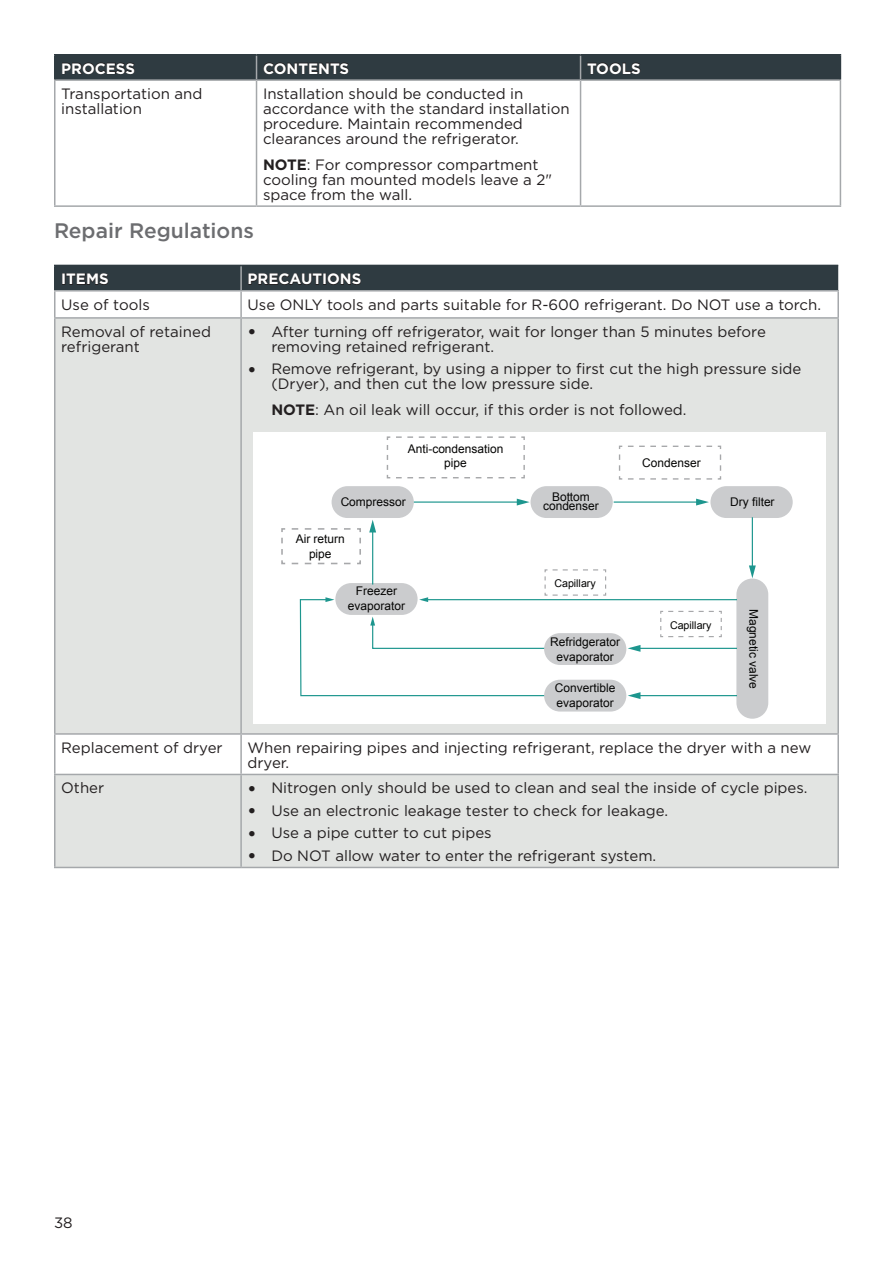
<style>
.page{position:relative;width:893px;height:1263px;background:#fff}
.page>*{position:absolute;margin:0;border:0;box-sizing:border-box;transform-origin:0 0}
.t1{font:500 21px "Gotham";color:#6c6d70}
.t2{font:15px/15px "Gotham";color:#231f20}
.t3{font:700 15px "Gotham";color:#fff}
.t4{font:12px/14.4px "Arial";color:#050504;text-align:center}
.t5{font:10.65px "Arial";color:#050504}
.s1{font-weight:700}
.s2{font-weight:700;font-size:18px}
</style>
<div class="page">
<svg style="left:255px;top:81px;width:585px;height:124px"></svg>
<hr style="left:54px;top:79px;width:202px;height:2px;background:#a5a8ab">
<hr style="left:256px;top:79px;width:324px;height:2px;background:#a5a8ab">
<hr style="left:580px;top:79px;width:261px;height:2px;background:#a5a8ab">
<hr style="left:54px;top:81px;width:2px;height:124px;background:#a5a8ab">
<hr style="left:54px;top:205px;width:202px;height:2px;background:#a5a8ab">
<hr style="left:256px;top:81px;width:1px;height:124px;background:#a5a8ab">
<hr style="left:580px;top:81px;width:1px;height:124px;background:#a5a8ab">
<hr style="left:840px;top:81px;width:1px;height:124px;background:#a5a8ab">
<hr style="left:256px;top:205px;width:324px;height:2px;background:#a5a8ab">
<hr style="left:580px;top:205px;width:261px;height:2px;background:#a5a8ab">
<hr style="left:54px;top:54px;width:202px;height:2px;background:#2f3b41">
<hr style="left:54px;top:56px;width:2px;height:23px;background:#2f3b41">
<hr style="left:256px;top:54px;width:324px;height:2px;background:#2f3b41">
<hr style="left:580px;top:54px;width:261px;height:2px;background:#2f3b41">
<svg style="left:55px;top:55px;width:786px;height:25px;background:#313c42"></svg>
<div style="left:56px;top:319px;width:781px;height:548px;background:#e2e4e2"></div>
<svg style="left:56px;top:735px;width:781px;height:39px"></svg>
<hr style="left:54px;top:290px;width:187px;height:2px;background:#a5a8ab">
<hr style="left:54px;top:292px;width:2px;height:25px;background:#a5a8ab">
<hr style="left:54px;top:317px;width:187px;height:2px;background:#a5a8ab">
<hr style="left:54px;top:319px;width:2px;height:414px;background:#a5a8ab">
<hr style="left:54px;top:733px;width:187px;height:2px;background:#a5a8ab">
<hr style="left:54px;top:735px;width:2px;height:39px;background:#a5a8ab">
<hr style="left:241px;top:290px;width:598px;height:2px;background:#a5a8ab">
<hr style="left:837px;top:292px;width:2px;height:25px;background:#a5a8ab">
<hr style="left:241px;top:317px;width:598px;height:2px;background:#a5a8ab">
<hr style="left:240px;top:319px;width:2px;height:414px;background:#a5a8ab">
<hr style="left:837px;top:319px;width:2px;height:414px;background:#a5a8ab">
<hr style="left:241px;top:733px;width:598px;height:2px;background:#a5a8ab">
<hr style="left:240px;top:735px;width:2px;height:39px;background:#a5a8ab">
<hr style="left:837px;top:735px;width:2px;height:39px;background:#a5a8ab">
<hr style="left:54px;top:774px;width:187px;height:1px;background:#a5a8ab">
<hr style="left:54px;top:775px;width:2px;height:92px;background:#a5a8ab">
<hr style="left:241px;top:774px;width:598px;height:1px;background:#a5a8ab">
<hr style="left:240px;top:775px;width:2px;height:92px;background:#a5a8ab">
<hr style="left:837px;top:775px;width:2px;height:92px;background:#a5a8ab">
<hr style="left:54px;top:867px;width:187px;height:1px;background:#a5a8ab">
<hr style="left:241px;top:867px;width:598px;height:1px;background:#a5a8ab">
<hr style="left:54px;top:265px;width:187px;height:1px;background:#2f3b41">
<hr style="left:54px;top:266px;width:2px;height:24px;background:#2f3b41">
<svg style="left:55px;top:265px;width:783px;height:53px"></svg>
<div style="left:253px;top:432px;width:573px;height:291px;background:#fff"></div>
<div style="left:544px;top:633px;width:82px;height:32px;background:#cbccce;border-radius:16px"></div>
<div style="left:544px;top:680px;width:82px;height:31px;background:#cbccce;border-radius:16px"></div>
<div style="left:736px;top:578px;width:32px;height:141px;background:#cbccce;border-radius:16px"></div>
<div style="left:332px;top:486px;width:82px;height:32px;background:#cbccce;border-radius:16px"></div>
<div style="left:530px;top:486px;width:83px;height:32px;background:#cbccce;border-radius:16px"></div>
<div style="left:710px;top:486px;width:83px;height:32px;background:#cbccce;border-radius:16px"></div>
<hr style="left:414px;top:501px;width:105px;height:2px;background:#1d968e">
<svg style="left:517px;top:499px;width:13px;height:6px"></svg>
<hr style="left:426px;top:599px;width:311px;height:1px;background:#1d968e">
<hr style="left:638px;top:648px;width:99px;height:1px;background:#1d968e">
<svg style="left:628px;top:645px;width:12px;height:7px"></svg>
<hr style="left:638px;top:695px;width:99px;height:1px;background:#1d968e">
<svg style="left:628px;top:692px;width:12px;height:7px"></svg>
<hr style="left:614px;top:501px;width:84px;height:2px;background:#1d968e">
<svg style="left:696px;top:499px;width:13px;height:6px"></svg>
<hr style="left:752px;top:517px;width:1px;height:51px;background:#1d968e">
<svg style="left:749px;top:565px;width:7px;height:13px"></svg>
<svg style="left:386px;top:436px;width:139px;height:43px"></svg>
<svg style="left:618px;top:445px;width:104px;height:35px"></svg>
<svg style="left:660px;top:610px;width:62px;height:28px"></svg>
<svg style="left:281px;top:520px;width:326px;height:177px"></svg>
<p class="t3" style="left:61px;top:60px;width:75px">PROCESS</p>
<p class="t3" style="left:263px;top:60px;width:88px">CONTENTS</p>
<p class="t3" style="left:587px;top:60px;width:55px">TOOLS</p>
<p class="t2" style="left:61px;top:86px;width:143px">Transportation and installation</p>
<p class="t2" style="left:263px;top:86px;width:308px">Installation should be conducted in accordance with the standard installation procedure. Maintain recommended clearances around the refrigerator.</p>
<p class="t2" style="left:263px;top:157px;width:291px"><span class="s1">NOTE</span>: For compressor compartment cooling fan mounted models leave a 2" space from the wall.</p>
<h1 class="t1" style="left:54px;top:219px;width:201px">Repair Regulations</h1>
<p class="t3" style="left:61px;top:270px;width:49px">ITEMS</p>
<p class="t3" style="left:248px;top:270px;width:115px">PRECAUTIONS</p>
<p class="t2" style="left:61px;top:297px;width:90px">Use of tools</p>
<p class="t2" style="left:248px;top:297px;width:575px">Use ONLY tools and parts suitable for R-600 refrigerant. Do NOT use a torch.</p>
<p class="t2" style="left:61px;top:324px;width:151px">Removal of retained refrigerant</p>
<p class="t2" style="left:271px;top:324px;width:496px;text-indent:-24px"><span class="s2">•</span> After turning off refrigerator, wait for longer than 5 minutes before removing retained refrigerant.</p>
<p class="t2" style="left:271px;top:361px;width:532px;text-indent:-24px"><span class="s2">•</span> Remove refrigerant, by using a nipper to first cut the high pressure side (Dryer), and then cut the low pressure side.</p>
<p class="t2" style="left:271px;top:402px;width:417px"><span class="s1">NOTE</span>: An oil leak will occur, if this order is not followed.</p>
<p class="t4" style="left:408px;top:442px;width:97px">Anti-condensation pipe</p>
<p class="t4" style="left:341px;top:494px;width:67px">Compressor</p>
<p class="t4" style="left:543px;top:492px;width:57px;line-height:9.4px">Bottom condenser</p>
<p class="t4" style="left:296px;top:532px;width:51px">Air return pipe</p>
<p class="t4" style="left:348px;top:584px;width:59px">Freezer evaporator</p>
<p class="t5" style="left:554px;top:576px;width:43px">Capillary</p>
<p class="t4" style="left:550px;top:635px;width:71px">Refridgerator evaporator</p>
<p class="t4" style="left:555px;top:681px;width:62px;text-align:left">Convertible evaporator</p>
<p class="t4" style="left:642px;top:456px;width:60px">Condenser</p>
<p class="t4" style="left:730px;top:495px;width:46px">Dry filter</p>
<p class="t5" style="left:670px;top:618px;width:43px">Capillary</p>
<p class="t4" style="left:761px;top:609px;width:81px;rotate:90deg">Magnetic valve</p>
<p class="t2" style="left:61px;top:740px;width:163px">Replacement of dryer</p>
<p class="t2" style="left:248px;top:740px;width:565px">When repairing pipes and injecting refrigerant, replace the dryer with a new dryer.</p>
<p class="t2" style="left:61px;top:780px;width:45px">Other</p>
<p class="t2" style="left:248px;top:780px;width:562px"><span class="s2">•</span> Nitrogen only should be used to clean and seal the inside of cycle pipes.</p>
<p class="t2" style="left:248px;top:803px;width:422px"><span class="s2">•</span> Use an electronic leakage tester to check for leakage.</p>
<p class="t2" style="left:248px;top:825px;width:246px"><span class="s2">•</span> Use a pipe cutter to cut pipes</p>
<p class="t2" style="left:248px;top:848px;width:410px"><span class="s2">•</span> Do NOT allow water to enter the refrigerant system.</p>
<p class="t2" style="left:54px;top:1214px;width:20px">38</p>
</div>
